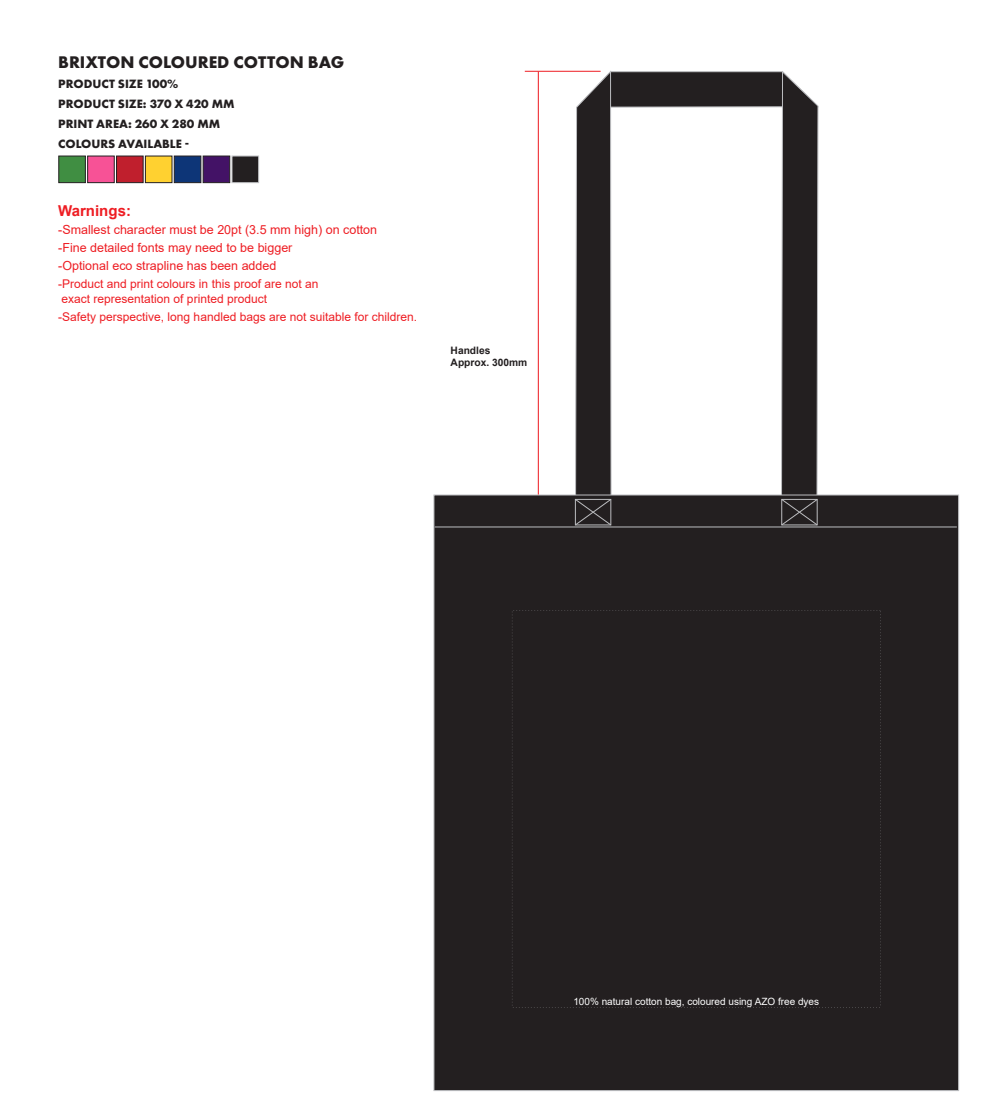
<style>
.page{position:relative;width:992px;height:1115px;background:#fff}
.page>*{position:absolute;margin:0;border:0;box-sizing:border-box;transform-origin:0 0}
.t1{font:700 17.5px "Futura PT";color:#231f20}
.t2{font:700 15px "Arial";color:#ee1d23}
.t3{font:12.5px/18px "Arial";color:#ee1d23}
.t4{font:700 12.5px/20px "Futura PT";color:#231f20}
.t5{font:12px/15px "Arial";color:#ee1d23}
.t6{font:700 10.25px/12.2px "Arial";color:#231f20}
.t7{font:10px "Arial";color:#fff}
</style>
<div class="page">
<div style="left:434px;top:495px;width:524px;height:595px;background:#231f20"></div>
<hr style="left:434px;top:526px;width:522px;height:1px;background:#bcbdc0">
<svg style="left:574px;top:70px;width:244px;height:455px"></svg>
<hr style="left:525px;top:71px;width:75px;height:1px;background:#ee1d23">
<hr style="left:538px;top:72px;width:1px;height:422px;background:#ee1d23">
<div style="left:116px;top:156px;width:27px;height:27px;background:#c01f2d;border:1px solid #231f20"></div>
<div style="left:145px;top:156px;width:27px;height:27px;background:#ffd130;border:1px solid #231f20"></div>
<div style="left:174px;top:156px;width:27px;height:27px;background:#0d3577;border:1px solid #231f20"></div>
<div style="left:203px;top:156px;width:27px;height:27px;background:#431266;border:1px solid #231f20"></div>
<div style="left:232px;top:156px;width:27px;height:27px;background:#231f20;border:1px solid #bcbdc0"></div>
<div style="left:58px;top:156px;width:28px;height:27px;background:#408e42;border:1px solid #231f20"></div>
<div style="left:87px;top:156px;width:27px;height:27px;background:#f75296;border:1px solid #231f20"></div>
<h1 class="t1" style="left:58px;top:51px;width:287px">BRIXTON COLOURED COTTON BAG</h1>
<p class="t4" style="left:58px;top:73px;width:178px">PRODUCT SIZE 100%<br>PRODUCT SIZE: 370 X 420 MM<br>PRINT AREA: 260 X 280 MM<br>COLOURS AVAILABLE</p>
<p class="t2" style="left:58px;top:200px;width:74px">Warnings:</p>
<p class="t3" style="left:58px;top:220px;width:320px">-Smallest character must be 20pt (3.5 mm high) on cotton -Fine detailed fonts may need to be bigger<br>-Optional eco strapline has been added</p>
<p class="t5" style="left:58px;top:276px;width:262px">-Product and print colours in this proof are not an exact representation of printed product</p>
<p class="t5" style="left:58px;top:309px;width:360px">-Safety perspective, long handled bags are not suitable for children.</p>
<p class="t6" style="left:450px;top:344px;width:78px">Handles<br>Approx. 300mm</p>
<p class="t7" style="left:573px;top:994px;width:247px">100% natural cotton bag, coloured using AZO free dyes</p>
</div>
